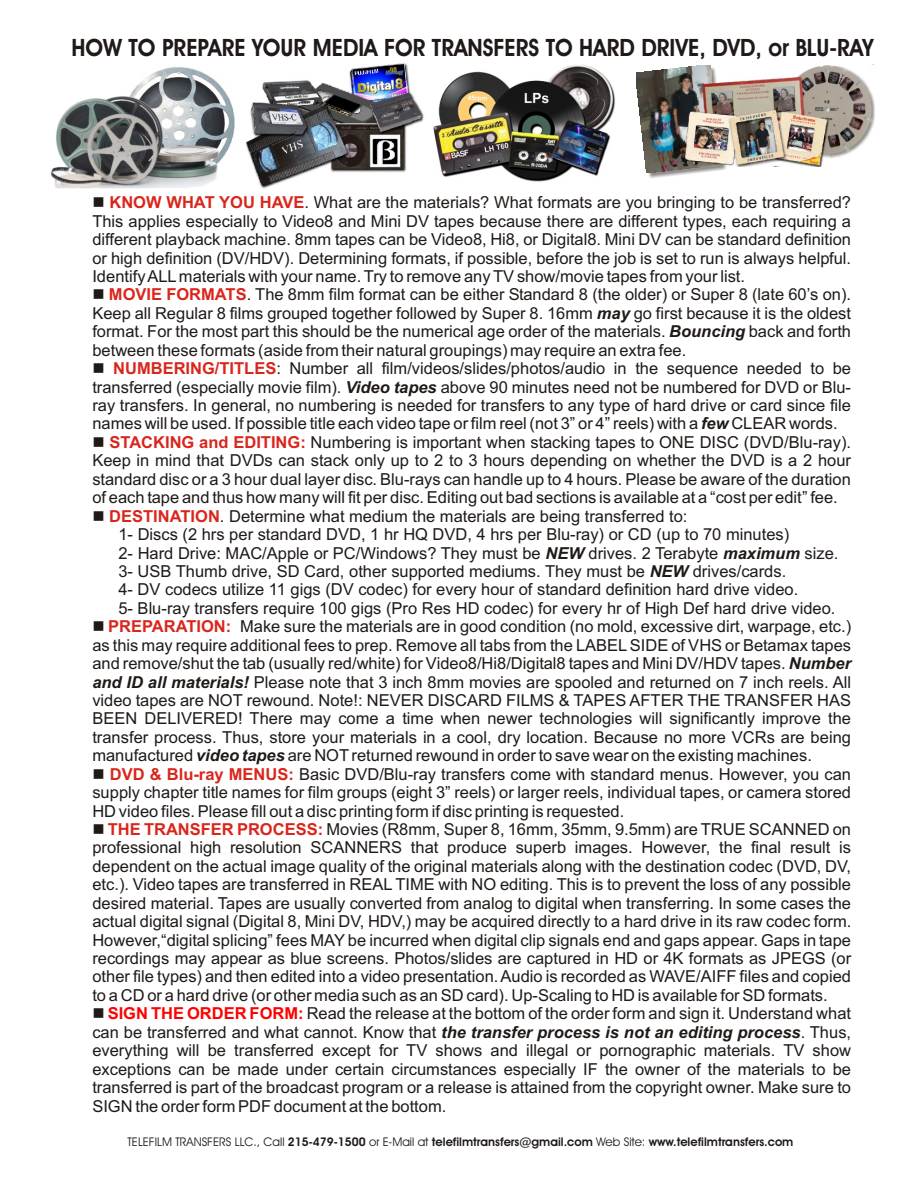
<style>
.page{position:relative;width:918px;height:1188px;background:#fff}
.page>*{position:absolute;margin:0;border:0;box-sizing:border-box;transform-origin:0 0}
.t1{font:700 24px "Avant Garde Bk BT";color:#1f1a17;scale:.93 1}
.t2{font:16.5px/18.5px "Arial";color:#1f1a17;text-align:justify}
.t3{font:700 16.5px "Arial";color:#d9261c}
.t4{font:16.5px "Wingdings";color:#1f1a17}
.t5{font:700 12px "Avant Garde Bk BT";color:#1f1a17}
.s1{font-weight:700;color:#d9261c}
.s2{font-weight:700;font-style:italic}
.s3{color:#1f1a17}
.s4{font-weight:700;color:#f00}
.s5{font-weight:400}
</style>
<div class="page">
<img style="left:50px;top:67px;width:185px;height:122px">
<img style="left:646px;top:167px;width:80px;height:11px">
<img style="left:636px;top:65px;width:85px;height:107px">
<img style="left:830px;top:102px;width:45px;height:56px">
<img style="left:786px;top:65px;width:88px;height:89px">
<img style="left:702px;top:78px;width:103px;height:32px">
<img style="left:684px;top:110px;width:146px;height:57px">
<img style="left:433px;top:65px;width:182px;height:117px">
<img style="left:246px;top:63px;width:178px;height:126px">
<h1 class="t1" style="left:71px;top:37px;width:864px">HOW TO PREPARE YOUR MEDIA FOR TRANSFERS TO HARD DRIVE, DVD, or BLU-RAY</h1>
<p class="t2" style="left:92px;top:195px;width:760px">■ <span class="s1">KNOW WHAT YOU HAVE</span>. What are the materials? What formats are you bringing to be transferred?<br>This applies especially to Video8 and Mini DV tapes because there are different types, each requiring a different playback machine. 8mm tapes can be Video8, Hi8, or Digital8. Mini DV can be standard definition or high definition (DV/HDV). Determining formats, if possible, before the job is set to run is always helpful.<br>Identify ALL materials with your name. Try to remove any TV show/movie tapes from your list.</p>
<p class="t2" style="left:92px;top:287px;width:760px">■ <span class="s1">MOVIE FORMATS</span>. The 8mm film format can be either Standard 8 (the older) or Super 8 (late 60’s on).<br>Keep all Regular 8 films grouped together followed by Super 8. 16mm <span class="s2">may</span> go first because it is the oldest format. For the most part this should be the numerical age order of the materials. <span class="s2">Bouncing</span> back and forth between these formats (aside from their natural groupings) may require an extra fee.</p>
<p class="t4" style="left:92px;top:361px;width:14px">■</p>
<p class="t2" style="left:92px;top:361px;width:760px;text-indent:21px"><span class="s1">NUMBERING/TITLES</span>: Number all film/videos/slides/photos/audio in the sequence needed to be transferred (especially movie film). <span class="s2">Video tapes</span> above 90 minutes need not be numbered for DVD or Blu&shy;ray transfers. In general, no numbering is needed for transfers to any type of hard drive or card since file names will be used. If possible title each video tape or film reel (not 3” or 4” reels) with a <span class="s2">few</span> CLEAR words.</p>
<p class="t2" style="left:92px;top:434px;width:760px">■ <span class="s1">STACKING and EDITING:</span> Numbering is important when stacking tapes to ONE DISC (DVD/Blu-ray).<br>Keep in mind that DVDs can stack only up to 2 to 3 hours depending on whether the DVD is a 2 hour standard disc or a 3 hour dual layer disc. Blu-rays can handle up to 4 hours. Please be aware of the duration of each tape and thus how many will fit per disc. Editing out bad sections is available at a “cost per edit” fee.</p>
<p class="t2" style="left:118px;top:508px;width:722px;text-align:left;text-indent:-26px">■ <span class="s1">DESTINATION</span>. Determine what medium the materials are being transferred to:<br>1- Discs (2 hrs per standard DVD, 1 hr HQ DVD, 4 hrs per Blu-ray) or CD (up to 70 minutes)<br>2- Hard Drive: MAC/Apple or PC/Windows? They must be <span class="s2">NEW</span> drives. 2 Terabyte <span class="s2">maximum</span> size.<br>3- USB Thumb drive, SD Card, other supported mediums. They must be <span class="s2">NEW</span> drives/cards.<br>4- DV codecs utilize 11 gigs (DV codec) for every hour of standard definition hard drive video.<br>5- Blu-ray transfers require 100 gigs (Pro Res HD codec) for every hr of High Def hard drive video.</p>
<p class="t3" style="left:92px;top:620px;width:140px"><span class="s3">■</span> PREPARATION:</p>
<p class="t2" style="left:92px;top:619px;width:760px;text-indent:148px">Make sure the materials are in good condition (no mold, excessive dirt, warpage, etc.) as this may require additional fees to prep. Remove all tabs from the LABEL SIDE of VHS or Betamax tapes and remove/shut the tab (usually red/white) for Video8/Hi8/Digital8 tapes and Mini DV/HDV tapes. <span class="s2">Number and ID all materials!</span> Please note that 3 inch 8mm movies are spooled and returned on 7 inch reels. All video tapes are NOT rewound. Note!: NEVER DISCARD FILMS &amp; TAPES AFTER THE TRANSFER HAS BEEN DELIVERED! There may come a time when newer technologies will significantly improve the transfer process. Thus, store your materials in a cool, dry location. Because no more VCRs are being manufactured <span class="s2">video tapes</span> are NOT returned rewound in order to save wear on the existing machines.</p>
<p class="t2" style="left:92px;top:766px;width:760px">■ <span class="s1">DVD &amp; Blu-ray MENUS:</span> Basic DVD/Blu-ray transfers come with standard menus. However, you can supply chapter title names for film groups (eight 3” reels) or larger reels, individual tapes, or camera stored HD video files. Please fill out a disc printing form if disc printing is requested.</p>
<p class="t2" style="left:92px;top:822px;width:760px">■ <span class="s1">THE TRANSFER PROCESS:</span> Movies (R8mm, Super 8, 16mm, 35mm, 9.5mm) are TRUE SCANNED on professional high resolution SCANNERS that produce superb images. However, the final result is dependent on the actual image quality of the original materials along with the destination codec (DVD, DV, etc.). Video tapes are transferred in REAL TIME with NO editing. This is to prevent the loss of any possible desired material. Tapes are usually converted from analog to digital when transferring. In some cases the actual digital signal (Digital 8, Mini DV, HDV,) may be acquired directly to a hard drive in its raw codec form.<br>However,“digital splicing” fees MAY be incurred when digital clip signals end and gaps appear. Gaps in tape recordings may appear as blue screens. Photos/slides are captured in HD or 4K formats as JPEGS (or other file types) and then edited into a video presentation. Audio is recorded as WAVE/AIFF files and copied to a CD or a hard drive (or other media such as an SD card). Up-Scaling to HD is available for SD formats.</p>
<p class="t2" style="left:92px;top:1006px;width:760px">■ <span class="s4">SIGN THE ORDER FORM:</span> Read the release at the bottom of the order form and sign it. Understand what can be transferred and what cannot. Know that <span class="s2">the transfer process is not an editing process</span>. Thus, everything will be transferred except for TV shows and illegal or pornographic materials. TV show exceptions can be made under certain circumstances especially IF the owner of the materials to be transferred is part of the broadcast program or a release is attained from the copyright owner. Make sure to SIGN the order form PDF document at the bottom.</p>
<p class="t5" style="left:128px;top:1137px;width:667px"><span class="s5">TELEFILM TRANSFERS LLC., Call</span> 215-479-1500 <span class="s5">or E-Mail at</span> telefilmtransfers@gmail.com <span class="s5">Web Site:</span> www.telefilmtransfers.com</p>
</div>
